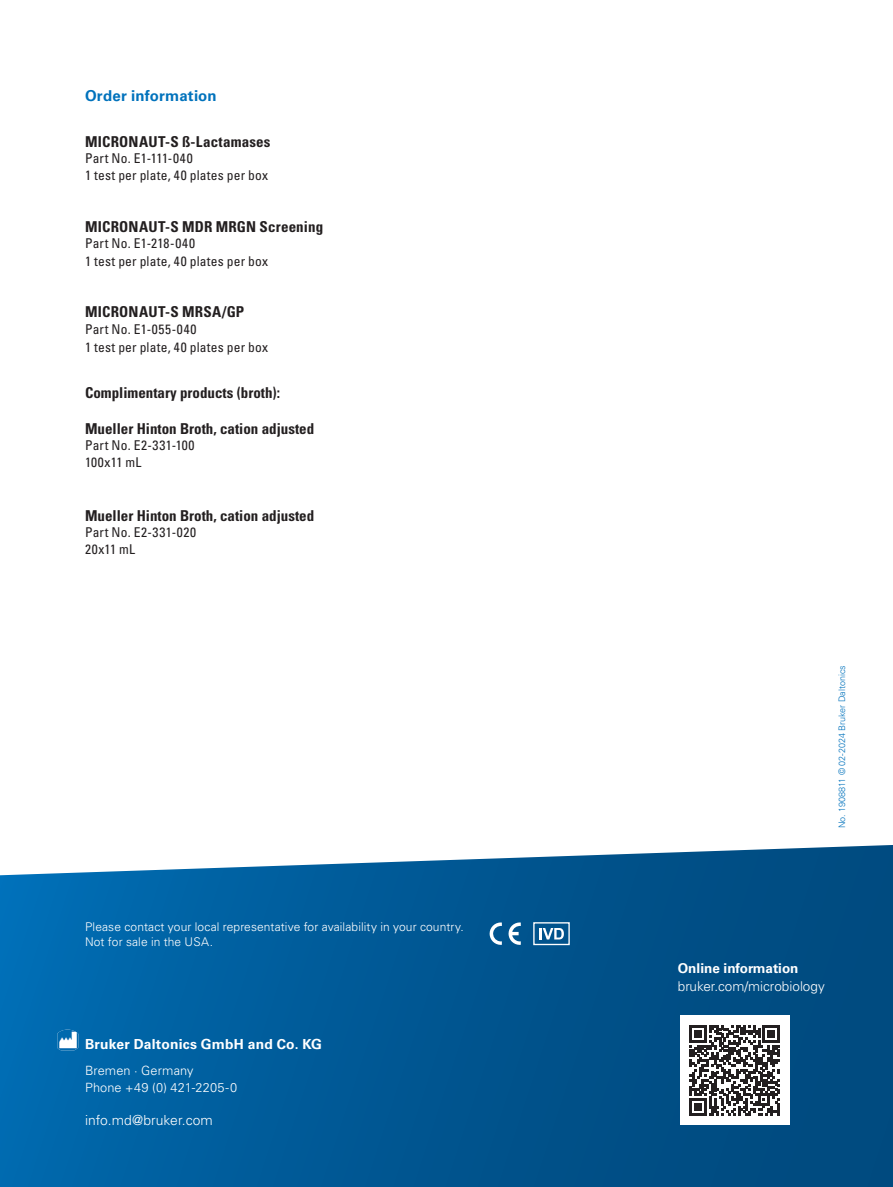
<style>
.page{position:relative;width:893px;height:1187px;background:#fff}
.page>*{position:absolute;margin:0;border:0;box-sizing:border-box;transform-origin:0 0}
.t1{font:700 condensed 15px "Univers LT Std";color:#231f20}
.t2{font:700 15px "Univers LT Std";letter-spacing:.01em;color:#0072bc}
.t3{font:700 13.8px "Univers LT Std";letter-spacing:.015em;color:#fff}
.t4{font:300 13.8px "Univers LT Std";color:#fff}
.t5{font:condensed 13.5px/16.5px "Univers LT Std";letter-spacing:.015em;color:#231f20}
.t6{font:condensed 13.5px/16.5px "Univers LT Std";letter-spacing:.04em;color:#231f20}
.t7{font:300 13.5px "Univers LT Std";color:#fff}
.t8{font:700 13.5px "Univers LT Std";color:#fff}
.t9{font:300 12.75px/17px "Univers LT Std";letter-spacing:.005em;color:#fff}
.t10{font:300 12px/15.8px "Univers LT Std";letter-spacing:.01em;color:#fff}
.t11{font:300 9px "Univers LT Std";color:#0072bc}
</style>
<div class="page">
<svg style="left:0;top:845px;width:893px;height:341px;background:#0c6099"></svg>
<div style="left:680px;top:1015px;width:109px;height:110px;background:#fff"></div>
<svg style="left:690px;top:1025px;width:90px;height:90px"></svg>
<svg style="left:489px;top:922px;width:13px;height:23px"></svg>
<svg style="left:508px;top:922px;width:13px;height:23px"></svg>
<div style="left:533px;top:922px;width:37px;height:23px;border:1px solid #fff"></div>
<svg style="left:539px;top:927px;width:25px;height:12px"></svg>
<p class="t2" style="left:85px;top:87px;width:133px">Order information</p>
<p class="t1" style="left:85px;top:132px;width:187px">MICRONAUT-S ß-Lactamases</p>
<p class="t5" style="left:85px;top:150px;width:184px">Part No. E1-111-040<br>1 test per plate, 40 plates per box</p>
<p class="t1" style="left:85px;top:217px;width:240px">MICRONAUT-S MDR MRGN Screening</p>
<p class="t5" style="left:85px;top:234px;width:184px;line-height:18px">Part No. E1-218-040<br>1 test per plate, 40 plates per box</p>
<p class="t1" style="left:85px;top:302px;width:161px">MICRONAUT-S MRSA/GP</p>
<p class="t5" style="left:85px;top:319px;width:184px;line-height:18px">Part No. E1-055-040<br>1 test per plate, 40 plates per box</p>
<p class="t1" style="left:85px;top:383px;width:196px">Complimentary products (broth):</p>
<p class="t1" style="left:85px;top:419px;width:231px">Mueller Hinton Broth, cation adjusted</p>
<p class="t5" style="left:85px;top:437px;width:111px">Part No. E2-331-100<br>100x11 mL</p>
<p class="t1" style="left:85px;top:506px;width:231px">Mueller Hinton Broth, cation adjusted</p>
<p class="t6" style="left:85px;top:524px;width:113px">Part No. E2-331-020<br>20x11 mL</p>
<p class="t10" style="left:85px;top:918px;width:380px">Please contact your local representative for availability in your country.<br>Not for sale in the USA.</p>
<p class="t3" style="left:85px;top:1035px;width:239px">Bruker Daltonics GmbH and Co. KG</p>
<p class="t9" style="left:85px;top:1061px;width:154px">Bremen · Germany<br>Phone +49 (0) 421-2205-0</p>
<p class="t4" style="left:85px;top:1111px;width:129px">info.md@bruker.com</p>
<p class="t11" style="left:837px;top:828px;width:164px;rotate:-90deg">No. 1908811 © 02-2024 Bruker Daltonics</p>
<p class="t8" style="left:678px;top:959px;width:122px">Online information</p>
<p class="t7" style="left:678px;top:977px;width:148px">bruker.com/microbiology</p>
</div>
